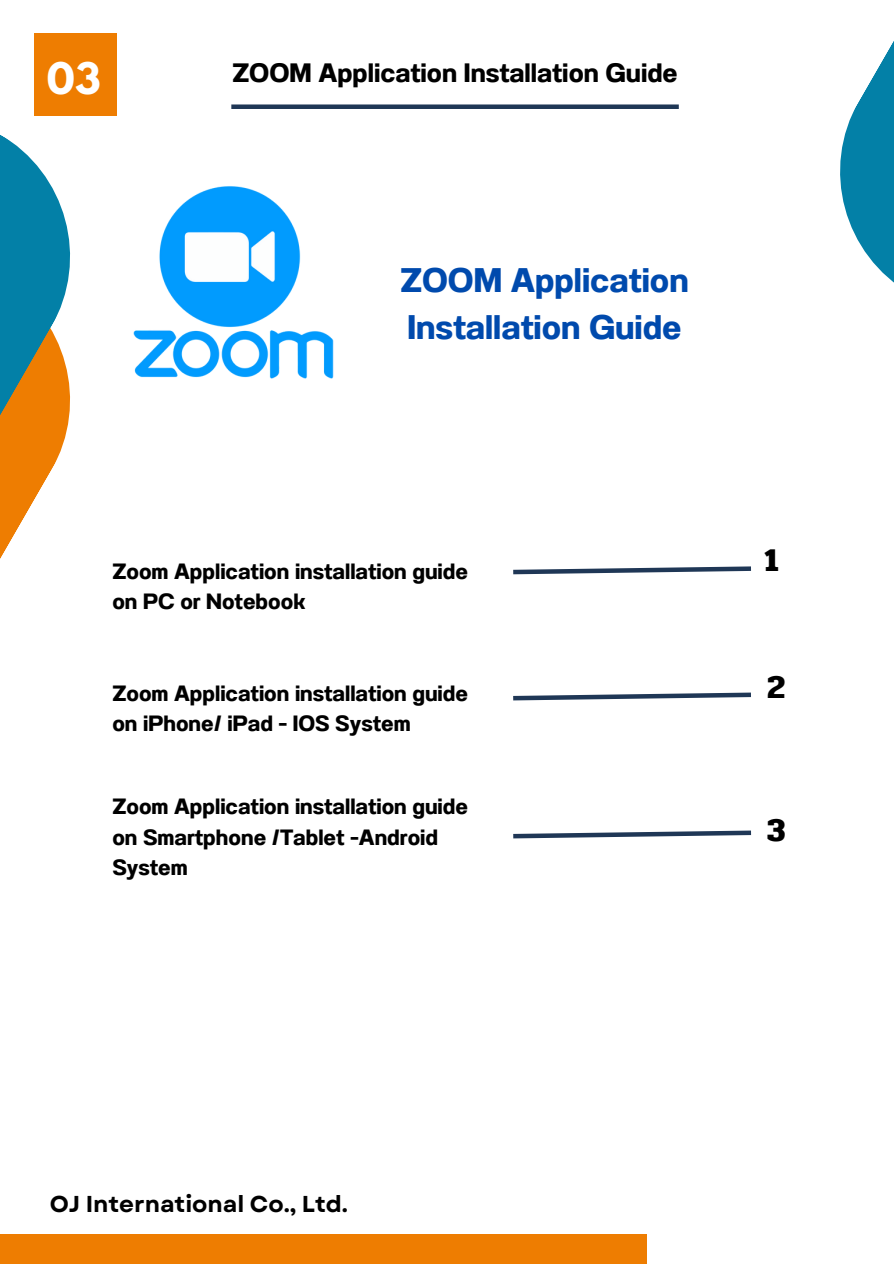
<style>
.page{position:relative;width:894px;height:1264px;background:#fff}
.page>*{position:absolute;margin:0;border:0;box-sizing:border-box;transform-origin:0 0}
.t1{font:700 38.55px "League Spartan";color:#fff}
.t2{font:700 34.05px/47.2px "Anantason";color:#004aad}
.t3{font:700 33px "Pridi";color:#000}
.t4{font:700 26.55px "Anantason";color:#000}
.t5{font:700 22.95px "Garet";color:#000}
.t6{font:700 22.05px/30.3px "Anantason";color:#000}
</style>
<div class="page">
<div style="left:0;top:1233px;width:646px;height:30px;background:#ee7d01"></div>
<svg style="left:840px;top:42px;width:53px;height:240px"></svg>
<svg style="left:0;top:135px;width:70px;height:424px;fill:#ee7d01"></svg>
<div style="left:34px;top:33px;width:83px;height:83px;background:#ee7d01"></div>
<div style="left:231px;top:104px;width:447px;height:5px;background:#1f3756"></div>
<img style="left:0;top:147px;width:334px;height:267px">
<svg style="left:513px;top:692px;width:238px;height:9px"></svg>
<svg style="left:513px;top:566px;width:238px;height:9px"></svg>
<svg style="left:513px;top:830px;width:239px;height:9px"></svg>
<h1 class="t1" style="left:47px;top:59px;width:55px">03</h1>
<p class="t4" style="left:232px;top:58px;width:447px">ZOOM Application Installation Guide</p>
<h2 class="t2" style="left:400px;top:257px;width:290px">ZOOM Application<br>Installation Guide</h2>
<p class="t6" style="left:112px;top:556px;width:357px">Zoom Application installation guide on PC or Notebook</p>
<p class="t6" style="left:112px;top:678px;width:357px">Zoom Application installation guide on iPhone/ iPad - IOS System</p>
<p class="t6" style="left:112px;top:791px;width:357px">Zoom Application installation guide on Smartphone /Tablet -Android<br>System</p>
<h3 class="t3" style="left:764px;top:534px;width:16px">1</h3>
<h3 class="t3" style="left:767px;top:661px;width:20px">2</h3>
<h3 class="t3" style="left:766px;top:804px;width:20px">3</h3>
<p class="t5" style="left:50px;top:1187px;width:299px">OJ International Co., Ltd.</p>
</div>
